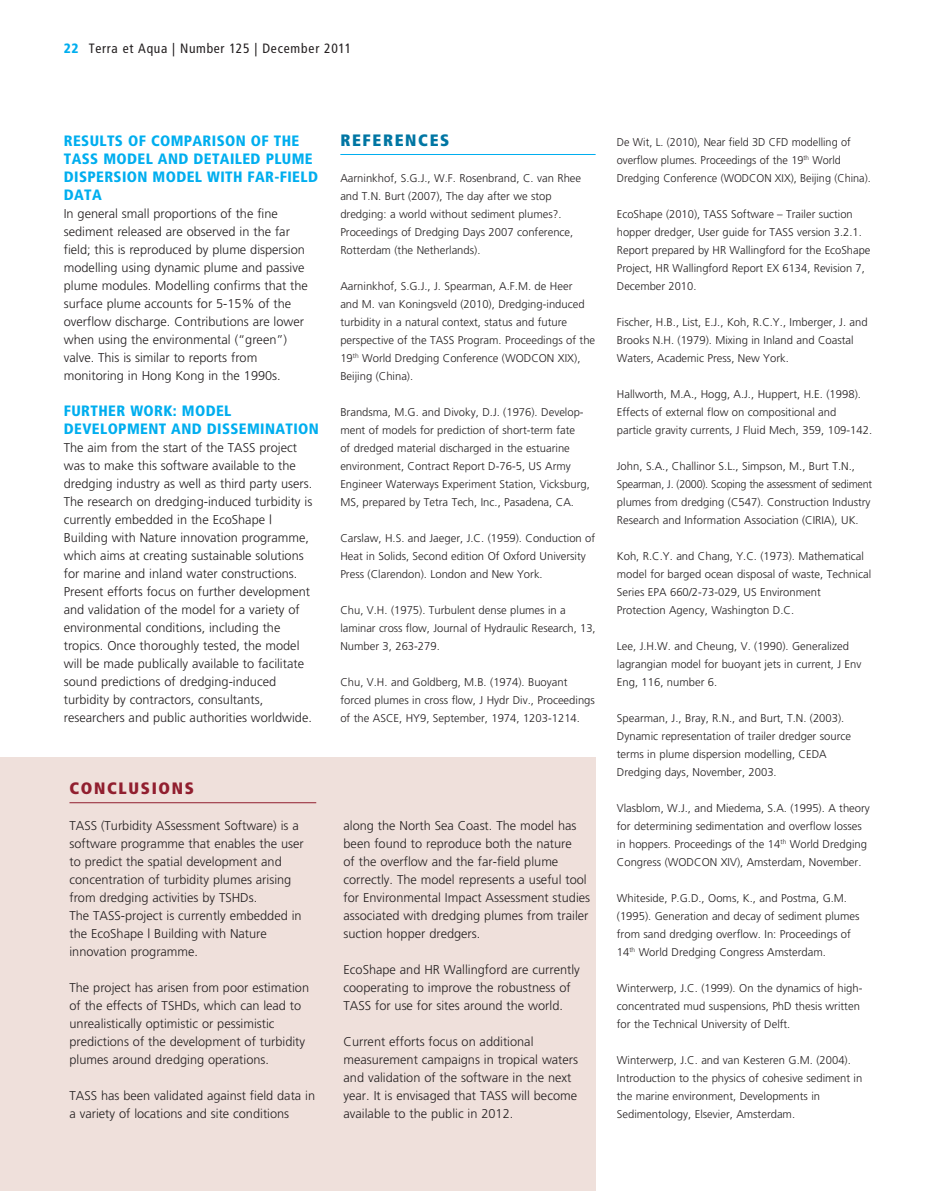
<style>
.page{position:relative;width:936px;height:1191px;background:#fff}
.page>*{position:absolute;margin:0;border:0;box-sizing:border-box;transform-origin:0 0}
.t1{font:900 condensed 16.5px "Frutiger";letter-spacing:.1em;color:#911f2f}
.t2{font:900 condensed 16.5px "Frutiger";letter-spacing:.1em;color:#0076a3}
.t3{font:900 condensed 15px/18px "Frutiger";letter-spacing:.025em;color:#00aeef}
.t4{font:condensed 13.5px "Frutiger";letter-spacing:.05em;color:#231f20}
.t5{font:300 12.75px/18px "Frutiger";color:#231f20}
.t6{font:300 11.25px/18px "Frutiger";color:#231f20}
.s1{font-weight:900;color:#00aeef}
</style>
<div class="page">
<hr style="left:340px;top:154px;width:255px;height:1px;background:#00aeef">
<div style="left:0;top:758px;width:595px;height:433px;background:#efe0db"></div>
<hr style="left:69px;top:802px;width:247px;height:1px;background:#911f2f">
<hr style="left:935px;top:0;width:1px;height:128px;background:#0076a3">
<p class="t4" style="left:64px;top:41px;width:289px"><span class="s1">22</span> Terra et Aqua | Number 125 | December 2011</p>
<h2 class="t3" style="left:64px;top:131px;width:256px">RESULTS OF COMPARISON OF THE<br>TASS MODEL AND DETAILED PLUME<br>DISPERSION MODEL WITH FAR-FIELD<br>DATA</h2>
<p class="t5" style="left:64px;top:204px;width:246px">In general small proportions of the fine sediment released are observed in the far field; this is reproduced by plume dispersion modelling using dynamic plume and passive plume modules. Modelling confirms that the surface plume accounts for 5-15% of the overflow discharge. Contributions are lower when using the environmental (“green”) valve. This is similar to reports from monitoring in Hong Kong in the 1990s.</p>
<h2 class="t3" style="left:64px;top:401px;width:256px">FURTHER WORK: MODEL<br>DEVELOPMENT AND DISSEMINATION</h2>
<p class="t5" style="left:64px;top:438px;width:250px">The aim from the start of the TASS project was to make this software available to the dredging industry as well as third party users.<br>The research on dredging-induced turbidity is currently embedded in the EcoShape | Building with Nature innovation programme, which aims at creating sustainable solutions for marine and inland water constructions.<br>Present efforts focus on further development and validation of the model for a variety of environmental conditions, including the tropics. Once thoroughly tested, the model will be made publically available to facilitate sound predictions of dredging-induced turbidity by contractors, consultants, researchers and public authorities worldwide.</p>
<h1 class="t1" style="left:69px;top:778px;width:126px">CONCLUSIONS</h1>
<p class="t5" style="left:69px;top:816px;width:236px">TASS (Turbidity ASsessment Software) is a software programme that enables the user to predict the spatial development and concentration of turbidity plumes arising from dredging activities by TSHDs.<br>The TASS-project is currently embedded in the EcoShape | Building with Nature innovation programme.</p>
<p class="t5" style="left:69px;top:978px;width:241px">The project has arisen from poor estimation of the effects of TSHDs, which can lead to unrealistically optimistic or pessimistic predictions of the development of turbidity plumes around dredging operations.</p>
<p class="t5" style="left:69px;top:1086px;width:247px">TASS has been validated against field data in a variety of locations and site conditions</p>
<h1 class="t2" style="left:340px;top:130px;width:110px">REFERENCES</h1>
<p class="t6" style="left:340px;top:169px;width:242px">Aarninkhof, S.G.J., W.F. Rosenbrand, C. van Rhee and T.N. Burt (2007), The day after we stop dredging: a world without sediment plumes?.<br>Proceedings of Dredging Days 2007 conference, Rotterdam (the Netherlands).</p>
<p class="t6" style="left:340px;top:277px;width:256px">Aarninkhof, S.G.J., J. Spearman, A.F.M. de Heer<br>and M. van Koningsveld (2010), Dredging-induced turbidity in a natural context, status and future perspective of the TASS Program. Proceedings of the 19<sup>th</sup> World Dredging Conference (WODCON XIX), Beijing (China).</p>
<p class="t6" style="left:340px;top:403px;width:251px">Brandsma, M.G. and Divoky, D.J. (1976). Develop&shy;ment of models for prediction of short-term fate<br>of dredged material discharged in the estuarine environment, Contract Report D-76-5, US Army Engineer Waterways Experiment Station, Vicksburg, MS, prepared by Tetra Tech, Inc., Pasadena, CA.</p>
<p class="t6" style="left:340px;top:529px;width:256px">Carslaw, H.S. and Jaeger, J.C. (1959). Conduction of<br>Heat in Solids, Second edition Of Oxford University<br>Press (Clarendon). London and New York.</p>
<p class="t6" style="left:340px;top:601px;width:257px">Chu, V.H. (1975). Turbulent dense plumes in a laminar cross flow, Journal of Hydraulic Research, 13,<br>Number 3, 263-279.</p>
<p class="t6" style="left:340px;top:673px;width:256px">Chu, V.H. and Goldberg, M.B. (1974). Buoyant forced plumes in cross flow, J Hydr Div., Proceedings of the ASCE, HY9, September, 1974, 1203-1214.</p>
<p class="t5" style="left:343px;top:816px;width:248px">along the North Sea Coast. The model has been found to reproduce both the nature<br>of the overflow and the far-field plume correctly. The model represents a useful tool for Environmental Impact Assessment studies associated with dredging plumes from trailer suction hopper dredgers.</p>
<p class="t5" style="left:343px;top:960px;width:238px">EcoShape and HR Wallingford are currently cooperating to improve the robustness of<br>TASS for use for sites around the world.</p>
<p class="t5" style="left:343px;top:1032px;width:236px">Current efforts focus on additional measurement campaigns in tropical waters and validation of the software in the next year. It is envisaged that TASS will become available to the public in 2012.</p>
<p class="t6" style="left:617px;top:133px;width:255px">De Wit, L. (2010), Near field 3D CFD modelling of overflow plumes. Proceedings of the 19<sup>th</sup> World<br>Dredging Conference (WODCON XIX), Beijing (China).</p>
<p class="t6" style="left:617px;top:205px;width:255px">EcoShape (2010), TASS Software – Trailer suction hopper dredger, User guide for TASS version 3.2.1.<br>Report prepared by HR Wallingford for the EcoShape Project, HR Wallingford Report EX 6134, Revision 7, December 2010.</p>
<p class="t6" style="left:617px;top:313px;width:252px">Fischer, H.B., List, E.J., Koh, R.C.Y., Imberger, J. and<br>Brooks N.H. (1979). Mixing in Inland and Coastal<br>Waters, Academic Press, New York.</p>
<p class="t6" style="left:617px;top:385px;width:257px">Hallworth, M.A., Hogg, A.J., Huppert, H.E. (1998).<br>Effects of external flow on compositional and particle gravity currents, J Fluid Mech, 359, 109-142.</p>
<p class="t6" style="left:617px;top:457px;width:257px">John, S.A., Challinor S.L., Simpson, M., Burt T.N., Spearman, J. (2000). Scoping the assessment of sediment plumes from dredging (C547). Construction Industry Research and Information Association (CIRIA), UK.</p>
<p class="t6" style="left:617px;top:547px;width:256px">Koh, R.C.Y. and Chang, Y.C. (1973). Mathematical model for barged ocean disposal of waste, Technical Series EPA 660/2-73-029, US Environment Protection Agency, Washington D.C.</p>
<p class="t6" style="left:617px;top:637px;width:246px">Lee, J.H.W. and Cheung, V. (1990). Generalized lagrangian model for buoyant jets in current, J Env<br>Eng, 116, number 6.</p>
<p class="t6" style="left:617px;top:709px;width:236px">Spearman, J., Bray, R.N., and Burt, T.N. (2003).<br>Dynamic representation of trailer dredger source terms in plume dispersion modelling, CEDA Dredging days, November, 2003.</p>
<p class="t6" style="left:617px;top:799px;width:254px">Vlasblom, W.J., and Miedema, S.A. (1995). A theory for determining sedimentation and overflow losses in hoppers. Proceedings of the 14<sup>th</sup> World Dredging Congress (WODCON XIV), Amsterdam, November.</p>
<p class="t6" style="left:617px;top:889px;width:244px">Whiteside, P.G.D., Ooms, K., and Postma, G.M. (1995). Generation and decay of sediment plumes from sand dredging overflow. In: Proceedings of 14<sup>th</sup> World Dredging Congress Amsterdam.</p>
<p class="t6" style="left:617px;top:979px;width:247px">Winterwerp, J.C. (1999). On the dynamics of high&shy;concentrated mud suspensions, PhD thesis written for the Technical University of Delft.</p>
<p class="t6" style="left:617px;top:1051px;width:247px">Winterwerp, J.C. and van Kesteren G.M. (2004).<br>Introduction to the physics of cohesive sediment in the marine environment, Developments in Sedimentology, Elsevier, Amsterdam.</p>
</div>
